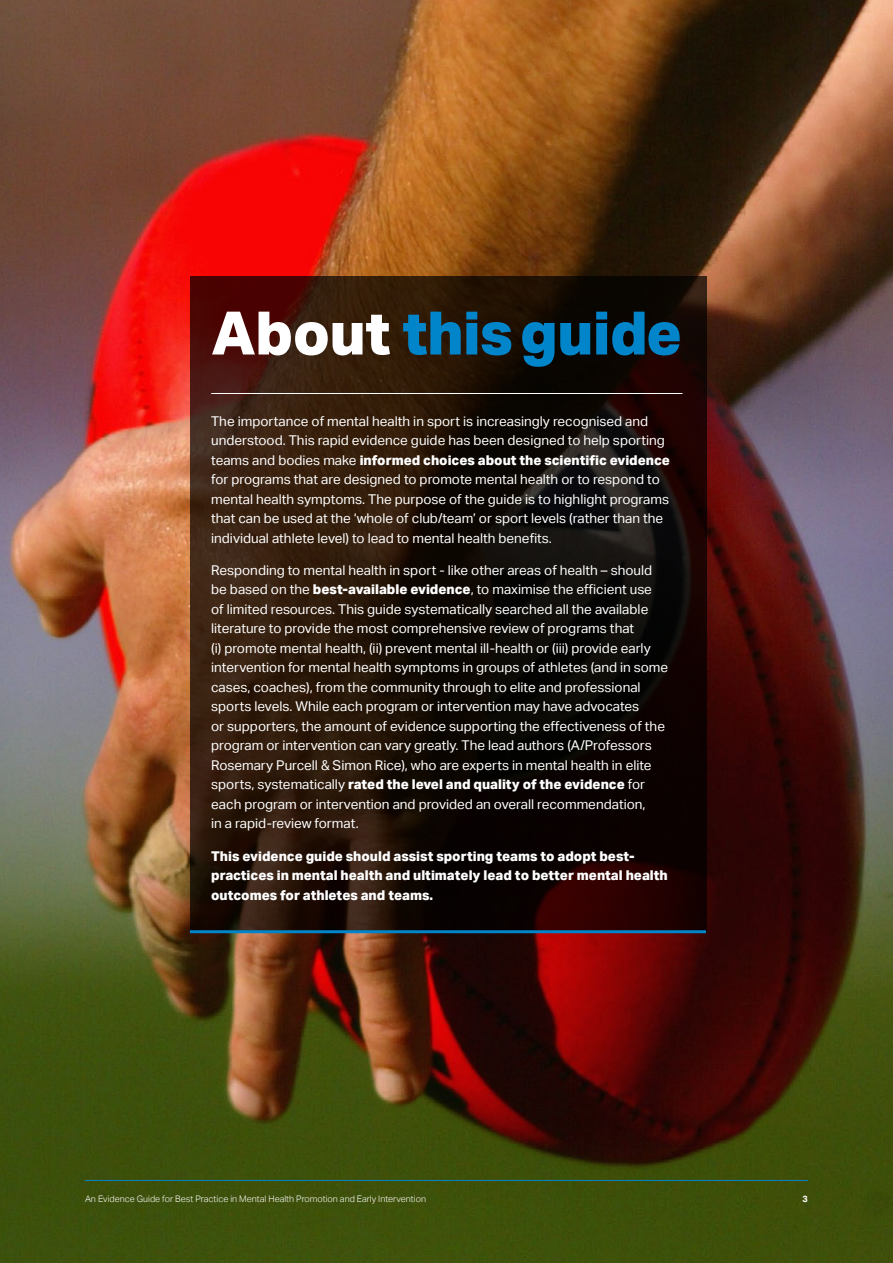
<style>
.page{position:relative;width:893px;height:1263px;background:#fff}
.page>*{position:absolute;margin:0;border:0;box-sizing:border-box;transform-origin:0 0}
.t1{font:800 60px "Aktiv Grotesk";letter-spacing:-.01em;color:#0085ca}
.t2{font:13.5px/19.5px "Aktiv Grotesk";color:#fff}
.t3{font:800 13.5px/19.5px "Aktiv Grotesk";color:#fff}
.t4{font:300 9px "Aktiv Grotesk";color:#fff}
.t5{font:700 9px "Aktiv Grotesk";color:#fff}
.s1{color:#fff}
.s2{font-weight:800}
</style>
<div class="page">
<img style="left:0;top:0;width:893px;height:1263px">
<svg style="left:190px;top:276px;width:516px;height:654px;background:#1f0f07"></svg>
<hr style="left:211px;top:393px;width:471px;height:1px;background:#fff">
<hr style="left:190px;top:930px;width:516px;height:3px;background:#0085ca">
<hr style="left:85px;top:1180px;width:723px;height:1px;background:#0085ca">
<h1 class="t1" style="left:211px;top:299px;width:472px"><span class="s1">About</span> this guide</h1>
<p class="t2" style="left:211px;top:411px;width:460px">The importance of mental health in sport is increasingly recognised and understood. This rapid evidence guide has been designed to help sporting teams and bodies make <span class="s2">informed choices about the scientific evidence </span>for programs that are designed to promote mental health or to respond to mental health symptoms. The purpose of the guide is to highlight programs that can be used at the ‘whole of club/team’ or sport levels (rather than the individual athlete level) to lead to mental health benefits.</p>
<p class="t2" style="left:211px;top:561px;width:458px">Responding to mental health in sport - like other areas of health – should be based on the <span class="s2">best-available evidence</span>, to maximise the efficient use<br>of limited resources. This guide systematically searched all the available literature to provide the most comprehensive review of programs that<br>(i) promote mental health, (ii) prevent mental ill-health or (iii) provide early intervention for mental health symptoms in groups of athletes (and in some cases, coaches), from the community through to elite and professional sports levels. While each program or intervention may have advocates<br>or supporters, the amount of evidence supporting the effectiveness of the program or intervention can vary greatly. The lead authors (A/Professors Rosemary Purcell &amp; Simon Rice), who are experts in mental health in elite sports, systematically <span class="s2">rated the level and quality of the evidence</span> for each program or intervention and provided an overall recommendation,<br>in a rapid-review format.</p>
<p class="t3" style="left:211px;top:846px;width:458px">This evidence guide should assist sporting teams to adopt best&shy;practices in mental health and ultimately lead to better mental health outcomes for athletes and teams.</p>
<p class="t4" style="left:85px;top:1194px;width:343px">An Evidence Guide for Best Practice in Mental Health Promotion and Early Intervention</p>
<p class="t5" style="left:803px;top:1194px;width:7px">3</p>
</div>
